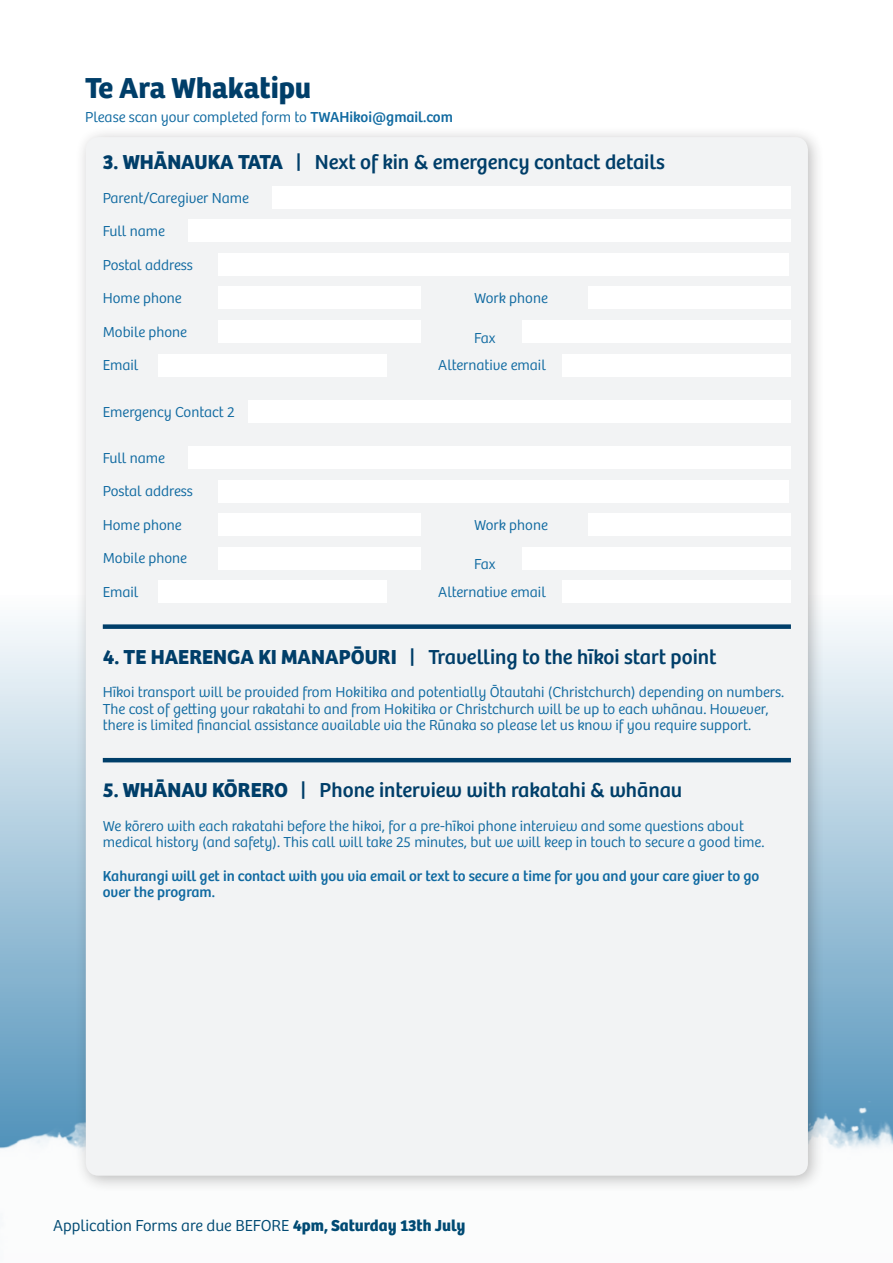
<style>
.page{position:relative;width:893px;height:1263px;background:#fff}
.page>*{position:absolute;margin:0;border:0;box-sizing:border-box;transform-origin:0 0}
.t1{font:700 30px "Bree";color:#003e69}
.t2{font:21px "Bree";color:#003e69}
.t3{font:300 16.5px "Bree";color:#004a73}
.t4{font:300 15px/16.5px "Bree";color:#106aa1}
.t5{font:15px/16.5px "Bree";color:#106aa1}
.s1{font-weight:400}
.s2{font-weight:700}
</style>
<div class="page">
<svg style="left:0;top:622px;width:893px;height:478px;background:#a9c9dd"></svg>
<img style="left:0;top:1100px;width:893px;height:49px">
<div style="left:74px;top:126px;width:751px;height:1067px;background:#231f20;opacity:.3"></div>
<div style="left:86px;top:137px;width:722px;height:1039px;background:#f2f3f4;border-radius:13px"></div>
<div style="left:272px;top:186px;width:519px;height:23px;background:#fff"></div>
<div style="left:188px;top:220px;width:603px;height:22px;background:#fff"></div>
<div style="left:218px;top:253px;width:570px;height:23px;background:#fff"></div>
<div style="left:218px;top:287px;width:203px;height:22px;background:#fff"></div>
<div style="left:588px;top:287px;width:203px;height:22px;background:#fff"></div>
<div style="left:218px;top:320px;width:203px;height:23px;background:#fff"></div>
<div style="left:522px;top:320px;width:269px;height:23px;background:#fff"></div>
<div style="left:158px;top:354px;width:229px;height:22px;background:#fff"></div>
<div style="left:562px;top:354px;width:229px;height:22px;background:#fff"></div>
<div style="left:248px;top:400px;width:543px;height:23px;background:#fff"></div>
<div style="left:188px;top:446px;width:603px;height:23px;background:#fff"></div>
<div style="left:218px;top:480px;width:570px;height:22px;background:#fff"></div>
<div style="left:218px;top:513px;width:203px;height:23px;background:#fff"></div>
<div style="left:588px;top:513px;width:203px;height:23px;background:#fff"></div>
<div style="left:218px;top:547px;width:203px;height:22px;background:#fff"></div>
<div style="left:522px;top:547px;width:269px;height:22px;background:#fff"></div>
<div style="left:158px;top:580px;width:229px;height:23px;background:#fff"></div>
<div style="left:562px;top:580px;width:229px;height:23px;background:#fff"></div>
<div style="left:103px;top:624px;width:688px;height:5px;background:#003e69"></div>
<hr style="left:103px;top:758px;width:688px;height:4px;background:#003e69">
<p class="t1" style="left:85px;top:70px;width:228px">Te Ara Whakatipu</p>
<p class="t4" style="left:85px;top:109px;width:369px">Please scan your completed form to <span class="s1">TWAHikoi@gmail.com</span></p>
<p class="t2" style="left:103px;top:150px;width:564px"><span class="s2">3. WHĀNAUKA TATA</span> | Next of kin &amp; emergency contact details</p>
<p class="t4" style="left:103px;top:190px;width:148px">Parent/Caregiver Name</p>
<p class="t4" style="left:103px;top:223px;width:64px">Full name</p>
<p class="t4" style="left:103px;top:257px;width:92px">Postal address</p>
<p class="t4" style="left:103px;top:290px;width:80px">Home phone</p>
<p class="t4" style="left:474px;top:290px;width:75px">Work phone</p>
<p class="t4" style="left:103px;top:324px;width:86px">Mobile phone</p>
<p class="t4" style="left:474px;top:330px;width:23px">Fax</p>
<p class="t4" style="left:103px;top:357px;width:37px">Email</p>
<p class="t4" style="left:438px;top:357px;width:109px">Alternative email</p>
<p class="t4" style="left:103px;top:404px;width:133px">Emergency Contact 2</p>
<p class="t4" style="left:103px;top:450px;width:64px">Full name</p>
<p class="t4" style="left:103px;top:483px;width:92px">Postal address</p>
<p class="t4" style="left:103px;top:517px;width:80px">Home phone</p>
<p class="t4" style="left:474px;top:517px;width:75px">Work phone</p>
<p class="t4" style="left:103px;top:550px;width:86px">Mobile phone</p>
<p class="t4" style="left:474px;top:556px;width:23px">Fax</p>
<p class="t4" style="left:103px;top:584px;width:37px">Email</p>
<p class="t4" style="left:438px;top:584px;width:109px">Alternative email</p>
<p class="t2" style="left:103px;top:645px;width:615px"><span class="s2">4. TE HAERENGA KI MANAPŌURI</span> | Travelling to the hīkoi start point</p>
<p class="t4" style="left:103px;top:684px;width:683px">Hīkoi transport will be provided from Hokitika and potentially Ōtautahi (Christchurch) depending on numbers.<br>The cost of getting your rakatahi to and from Hokitika or Christchurch will be up to each whānau. However, there is limited financial assistance available via the Rūnaka so please let us know if you require support.</p>
<p class="t2" style="left:103px;top:778px;width:581px"><span class="s2">5. WHĀNAU KŌRERO</span> | Phone interview with rakatahi &amp; whānau</p>
<p class="t4" style="left:103px;top:818px;width:663px">We kōrero with each rakatahi before the hikoi, for a pre-hīkoi phone interview and some questions about medical history (and safety). This call will take 25 minutes, but we will keep in touch to secure a good time.</p>
<p class="t5" style="left:103px;top:868px;width:658px">Kahurangi will get in contact with you via email or text to secure a time for you and your care giver to go over the program.</p>
<p class="t3" style="left:53px;top:1216px;width:414px">Application Forms are due BEFORE <span class="s2">4pm, Saturday 13th July</span></p>
</div>
